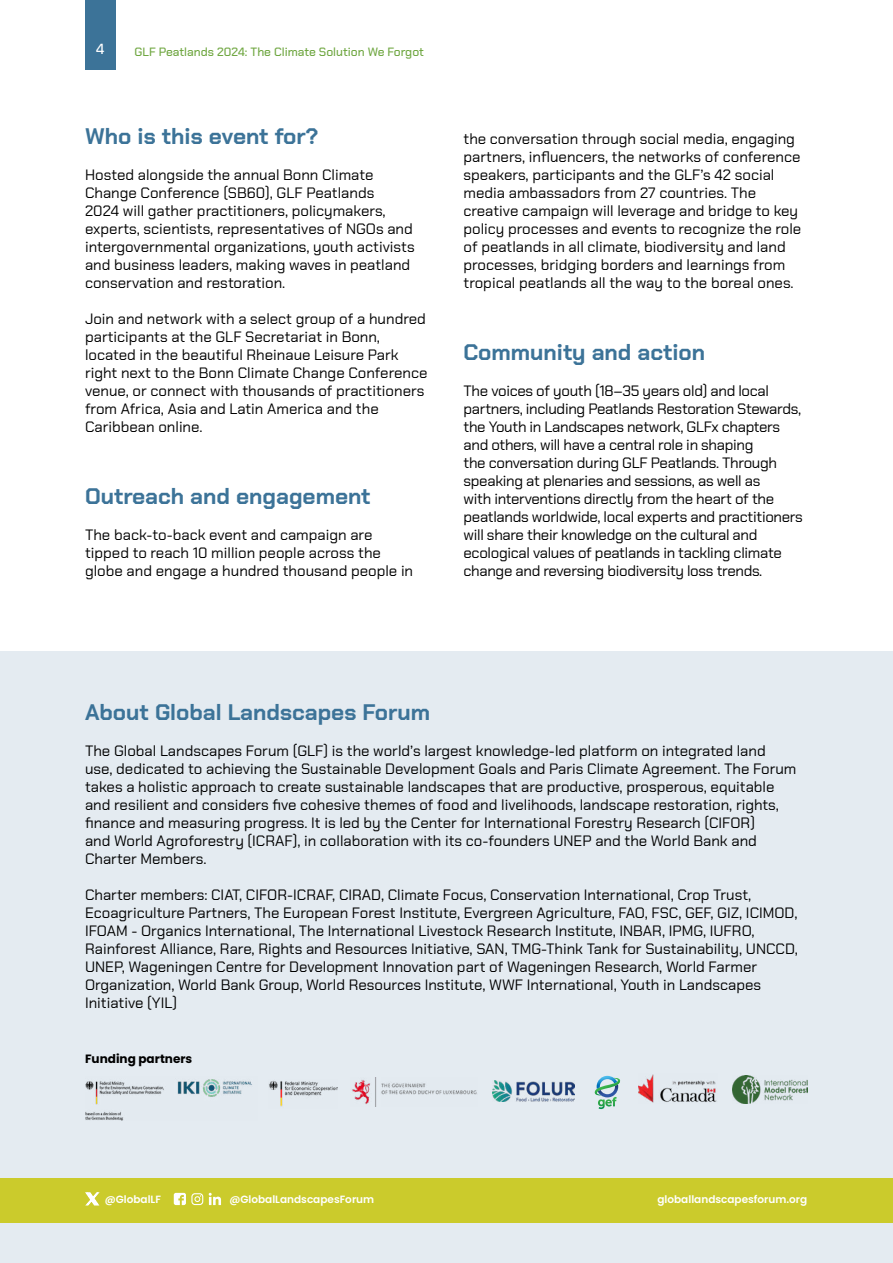
<style>
.page{position:relative;width:893px;height:1263px;background:#fff}
.page>*{position:absolute;margin:0;border:0;box-sizing:border-box;transform-origin:0 0}
.t1{font:700 22.5px "Chakra Petch";color:#3c7398}
.t2{font:15px/18px "Chakra Petch";color:#000}
.t3{font:15px/18px "Chakra Petch";letter-spacing:-.02em;color:#000}
.t4{font:500 14.55px "Chakra Petch";color:#fff}
.t5{font:500 12px "Chakra Petch";color:#70a742}
.t6{font:700 12px "Poppins";color:#000}
.t7{font:600 10.5px "Poppins";color:#fff}
</style>
<div class="page">
<div style="left:85px;top:0;width:30px;height:69px;background:#3c7398"></div>
<div style="left:0;top:651px;width:893px;height:612px;background:#e4ebf1"></div>
<div style="left:0;top:1178px;width:893px;height:44px;background:#cbcb2c"></div>
<svg style="left:209px;top:1193px;width:12px;height:12px"></svg>
<svg style="left:85px;top:1192px;width:15px;height:14px"></svg>
<svg style="left:174px;top:1193px;width:29px;height:12px"></svg>
<img style="left:85px;top:1079px;width:167px;height:41px">
<svg style="left:595px;top:1076px;width:25px;height:33px"></svg>
<img style="left:492px;top:1081px;width:82px;height:20px">
<img style="left:352px;top:1077px;width:125px;height:29px">
<img style="left:269px;top:1080px;width:68px;height:27px">
<img style="left:732px;top:1076px;width:76px;height:28px">
<img style="left:638px;top:1074px;width:79px;height:29px">
<p class="t4" style="left:96px;top:40px;width:10px">4</p>
<p class="t5" style="left:135px;top:45px;width:291px">GLF Peatlands 2024: The Climate Solution We Forgot</p>
<h1 class="t1" style="left:85px;top:123px;width:235px">Who is this event for?</h1>
<p class="t2" style="left:85px;top:166px;width:331px">Hosted alongside the annual Bonn Climate Change Conference (SB60), GLF Peatlands<br>2024 will gather practitioners, policymakers, experts, scientists, representatives of NGOs and intergovernmental organizations, youth activists and business leaders, making waves in peatland conservation and restoration.</p>
<p class="t2" style="left:85px;top:310px;width:344px">Join and network with a select group of a hundred participants at the GLF Secretariat in Bonn, located in the beautiful Rheinaue Leisure Park right next to the Bonn Climate Change Conference venue, or connect with thousands of practitioners from Africa, Asia and Latin America and the Caribbean online.</p>
<h1 class="t1" style="left:85px;top:483px;width:287px">Outreach and engagement</h1>
<p class="t2" style="left:85px;top:526px;width:330px">The back-to-back event and campaign are tipped to reach 10 million people across the globe and engage a hundred thousand people in</p>
<p class="t2" style="left:463px;top:130px;width:339px">the conversation through social media, engaging partners, influencers, the networks of conference speakers, participants and the GLF’s 42 social media ambassadors from 27 countries. The creative campaign will leverage and bridge to key policy processes and events to recognize the role of peatlands in all climate, biodiversity and land processes, bridging borders and learnings from tropical peatlands all the way to the boreal ones.</p>
<h1 class="t1" style="left:463px;top:339px;width:243px">Community and action</h1>
<p class="t3" style="left:463px;top:382px;width:341px">The voices of youth (18–35 years old) and local partners, including Peatlands Restoration Stewards, the Youth in Landscapes network, GLFx chapters and others, will have a central role in shaping<br>the conversation during GLF Peatlands. Through speaking at plenaries and sessions, as well as<br>with interventions directly from the heart of the peatlands worldwide, local experts and practitioners will share their knowledge on the cultural and ecological values of peatlands in tackling climate change and reversing biodiversity loss trends.</p>
<h1 class="t1" style="left:85px;top:699px;width:347px">About Global Landscapes Forum</h1>
<p class="t2" style="left:85px;top:742px;width:713px">The Global Landscapes Forum (GLF) is the world’s largest knowledge-led platform on integrated land use, dedicated to achieving the Sustainable Development Goals and Paris Climate Agreement. The Forum takes a holistic approach to create sustainable landscapes that are productive, prosperous, equitable and resilient and considers five cohesive themes of food and livelihoods, landscape restoration, rights, finance and measuring progress. It is led by the Center for International Forestry Research (CIFOR)<br>and World Agroforestry (ICRAF), in collaboration with its co-founders UNEP and the World Bank and Charter Members.</p>
<p class="t2" style="left:85px;top:886px;width:714px">Charter members: CIAT, CIFOR-ICRAF, CIRAD, Climate Focus, Conservation International, Crop Trust, Ecoagriculture Partners, The European Forest Institute, Evergreen Agriculture, FAO, FSC, GEF, GIZ, ICIMOD, IFOAM - Organics International, The International Livestock Research Institute, INBAR, IPMG, IUFRO, Rainforest Alliance, Rare, Rights and Resources Initiative, SAN, TMG-Think Tank for Sustainability, UNCCD, UNEP, Wageningen Centre for Development Innovation part of Wageningen Research, World Farmer Organization, World Bank Group, World Resources Institute, WWF International, Youth in Landscapes Initiative (YIL)</p>
<p class="t6" style="left:85px;top:1052px;width:109px">Funding partners</p>
<p class="t7" style="left:105px;top:1194px;width:58px">@GlobalLF</p>
<p class="t7" style="left:229px;top:1194px;width:146px">@GlobalLandscapesForum</p>
<p class="t7" style="left:657px;top:1193px;width:151px">globallandscapesforum.org</p>
</div>
